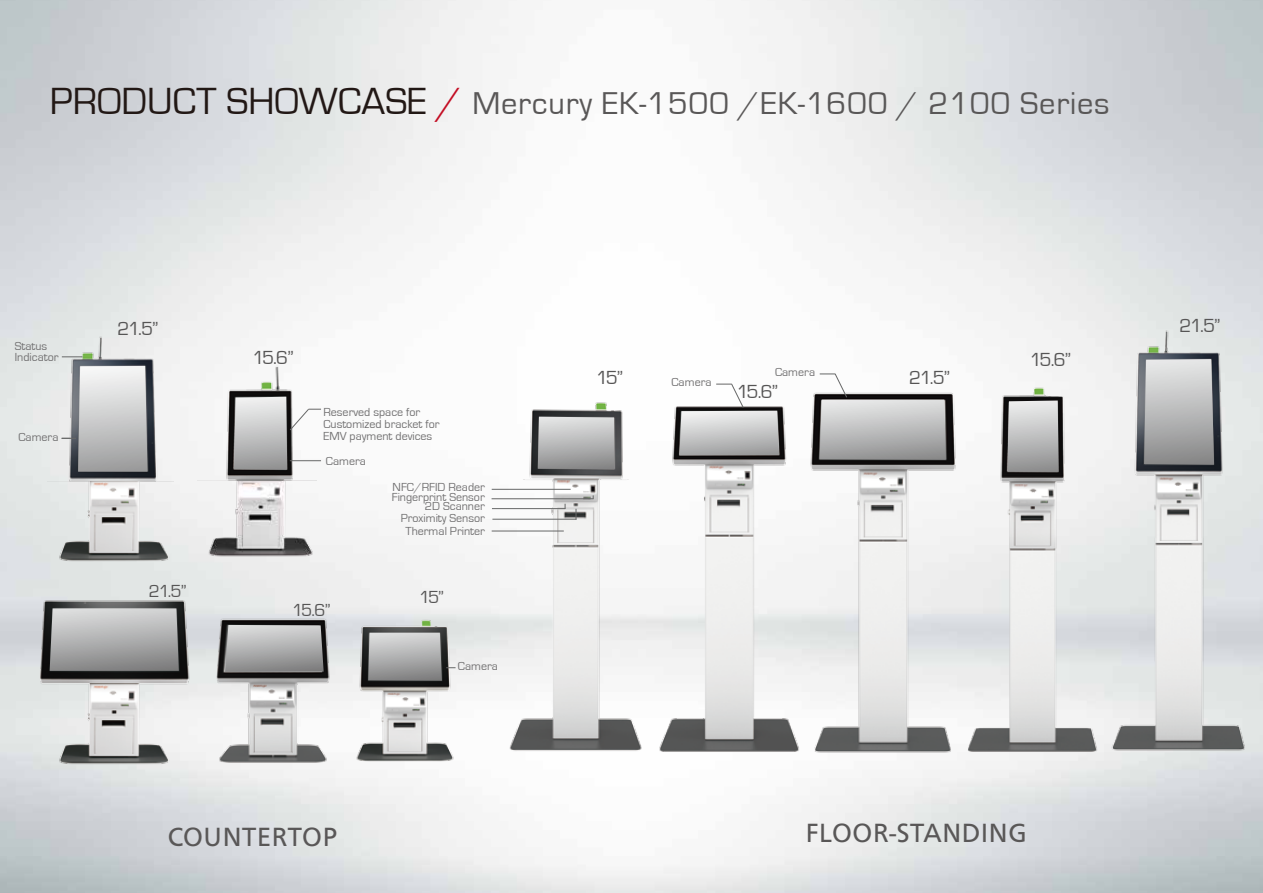
<style>
.page{position:relative;width:1263px;height:893px;background:#fff}
.page>*{position:absolute;margin:0;border:0;box-sizing:border-box;transform-origin:0 0}
.t1{font:32.55px "Eurostile";letter-spacing:.025em;color:#595757}
.t2{font:27.3px "Carto Gothic Std";letter-spacing:.025em;color:#595757}
.t3{font:19.5px "Eurostile";letter-spacing:-.115em;color:#565555}
.t4{font:18px "Eurostile";color:#565555}
.t5{font:12px/12px "Eurostile";color:#717071}
.s1{font-size:39px;color:#221815}
.s2{font-size:39px;color:#c30d23}
</style>
<div class="page">
<img style="left:652px;top:406px;width:154px;height:374px">
<img style="left:507px;top:480px;width:145px;height:272px">
<img style="left:522px;top:402px;width:107px;height:78px">
<img style="left:197px;top:480px;width:120px;height:81px">
<img style="left:219px;top:361px;width:80px;height:119px">
<img style="left:399px;top:617px;width:63px;height:147px">
<hr style="left:492px;top:531px;width:72px;height:1px;background:#666767">
<hr style="left:492px;top:519px;width:84px;height:1px;background:#666767">
<hr style="left:492px;top:489px;width:79px;height:1px;background:#666767">
<hr style="left:492px;top:498px;width:102px;height:1px;background:#666767">
<hr style="left:492px;top:508px;width:73px;height:1px;background:#666767">
<img style="left:1078px;top:324px;width:185px;height:447px">
<img style="left:964px;top:384px;width:141px;height:380px">
<img style="left:806px;top:384px;width:158px;height:403px">
<img style="left:245px;top:597px;width:154px;height:167px">
<img style="left:0;top:596px;width:245px;height:172px">
<img style="left:56px;top:333px;width:105px;height:148px">
<img style="left:48px;top:481px;width:125px;height:84px">
<svg style="left:50px;top:608px;width:129px;height:63px"></svg>
<svg style="left:225px;top:625px;width:99px;height:47px"></svg>
<svg style="left:234px;top:397px;width:87px;height:73px"></svg>
<svg style="left:538px;top:417px;width:76px;height:52px"></svg>
<svg style="left:679px;top:383px;width:100px;height:72px"></svg>
<svg style="left:1007px;top:400px;width:51px;height:72px"></svg>
<svg style="left:1144px;top:359px;width:70px;height:106px"></svg>
<svg style="left:819px;top:373px;width:127px;height:87px"></svg>
<svg style="left:61px;top:366px;width:87px;height:106px"></svg>
<svg style="left:62px;top:356px;width:20px;height:1px"></svg>
<svg style="left:368px;top:633px;width:88px;height:48px"></svg>
<h1 class="t1" style="left:50px;top:86px;width:1061px"><span class="s1">PRODUCT SHOWCASE</span> <span class="s2">/</span> Mercury EK-1500 /EK-1600 / 2100 Series</h1>
<p class="t5" style="left:15px;top:341px;width:45px;line-height:10.5px">Status<br>Indicator</p>
<h3 class="t3" style="left:117px;top:318px;width:42px">21.5”</h3>
<h3 class="t3" style="left:252px;top:347px;width:43px">15.6”</h3>
<p class="t5" style="left:323px;top:406px;width:118px">Reserved space for<br>Customized bracket for</p>
<p class="t5" style="left:18px;top:432px;width:42px">Camera</p>
<p class="t5" style="left:323px;top:430px;width:110px">EMV payment devices</p>
<h3 class="t4" style="left:149px;top:581px;width:39px">21.5”</h3>
<p class="t5" style="left:326px;top:456px;width:42px">Camera</p>
<h3 class="t4" style="left:292px;top:600px;width:40px">15.6”</h3>
<p class="t5" style="left:392px;top:483px;width:95px;line-height:9.3px">NFC/RFID Reader<br>Fingerprint Sensor</p>
<p class="t5" style="left:425px;top:501px;width:62px">2D Scanner</p>
<p class="t5" style="left:401px;top:512px;width:86px">Proximity Sensor</p>
<p class="t5" style="left:405px;top:525px;width:81px">Thermal Printer</p>
<h3 class="t4" style="left:419px;top:587px;width:26px">15”</h3>
<p class="t5" style="left:458px;top:660px;width:42px">Camera</p>
<h3 class="t3" style="left:596px;top:367px;width:28px">15”</h3>
<p class="t5" style="left:671px;top:376px;width:42px">Camera</p>
<p class="t5" style="left:775px;top:366px;width:42px">Camera</p>
<h3 class="t3" style="left:737px;top:381px;width:43px">15.6”</h3>
<h3 class="t3" style="left:909px;top:367px;width:42px">21.5”</h3>
<h3 class="t3" style="left:1030px;top:349px;width:43px">15.6”</h3>
<h2 class="t2" style="left:168px;top:822px;width:171px">COUNTERTOP</h2>
<h2 class="t2" style="left:806px;top:818px;width:223px">FLOOR-STANDING</h2>
<h3 class="t3" style="left:1179px;top:315px;width:42px">21.5”</h3>
</div>
